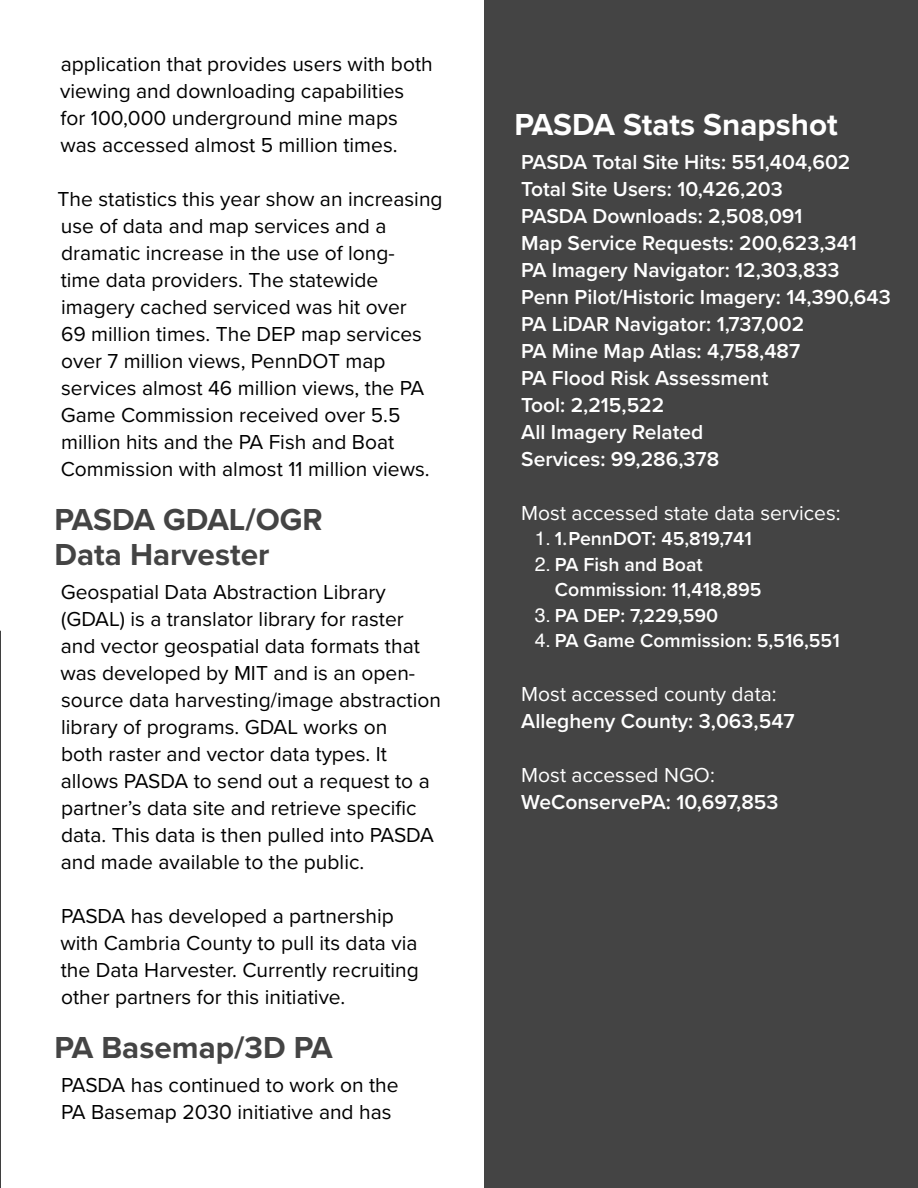
<style>
.page{position:relative;width:918px;height:1188px;background:#fff}
.page>*{position:absolute;margin:0;border:0;box-sizing:border-box;transform-origin:0 0}
.t1{font:700 31.5px/34.5px "Proxima Nova";color:#444}
.t2{font:700 31.5px "Proxima Nova";color:#fff}
.t3{font:21px/27px "Proxima Nova";color:#000}
.t4{font:600 21px/27px "Proxima Nova";color:#fff}
.t5{font:21px "Proxima Nova";color:#fff}
.t6{font:600 19.5px/25.5px "Proxima Nova";color:#fff}
.s1{font-family:"Helvetica";font-weight:400}
</style>
<div class="page">
<div style="left:485px;top:0;width:433px;height:1188px;background:#444"></div>
<svg style="left:0;top:631px;width:1px;height:557px"></svg>
<p class="t3" style="left:60px;top:49px;width:374px">application that provides users with both viewing and downloading capabilities for 100,000 underground mine maps was accessed almost 5 million times.</p>
<p class="t3" style="left:58px;top:184px;width:387px">The statistics this year show an increasing use of data and map services and a dramatic increase in the use of long-<br>time data providers. The statewide imagery cached serviced was hit over<br>69 million times. The DEP map services over 7 million views, PennDOT map services almost 46 million views, the PA Game Commission received over 5.5 million hits and the PA Fish and Boat Commission with almost 11 million views.</p>
<h1 class="t1" style="left:54px;top:502px;width:270px">PASDA GDAL/OGR<br>Data Harvester</h1>
<p class="t3" style="left:60px;top:577px;width:382px">Geospatial Data Abstraction Library (GDAL) is a translator library for raster and vector geospatial data formats that was developed by MIT and is an open&shy;source data harvesting/image abstraction library of programs. GDAL works on<br>both raster and vector data types. It allows PASDA to send out a request to a partner’s data site and retrieve specific data. This data is then pulled into PASDA and made available to the public.</p>
<p class="t3" style="left:60px;top:901px;width:360px">PASDA has developed a partnership with Cambria County to pull its data via the Data Harvester. Currently recruiting other partners for this initiative.</p>
<h1 class="t1" style="left:54px;top:1030px;width:280px">PA Basemap/3D PA</h1>
<p class="t3" style="left:61px;top:1071px;width:339px">PASDA has continued to work on the<br>PA Basemap 2030 initiative and has</p>
<h1 class="t2" style="left:514px;top:101px;width:325px">PASDA Stats Snapshot</h1>
<p class="t4" style="left:521px;top:148px;width:371px">PASDA Total Site Hits: 551,404,602<br>Total Site Users: 10,426,203<br>PASDA Downloads: 2,508,091<br>Map Service Requests: 200,623,341<br>PA Imagery Navigator: 12,303,833<br>Penn Pilot/Historic Imagery: 14,390,643<br>PA LiDAR Navigator: 1,737,002<br>PA Mine Map Atlas: 4,758,487<br>PA Flood Risk Assessment<br>Tool: 2,215,522<br>All Imagery Related<br>Services: 99,286,378</p>
<p class="t5" style="left:521px;top:497px;width:321px">Most accessed state data services:</p>
<p class="t6" style="left:535px;top:525px;width:219px"><span class="s1">1.</span> 1.PennDOT: 45,819,741</p>
<p class="t6" style="left:555px;top:551px;width:208px;text-indent:-20px"><span class="s1">2.</span> PA Fish and Boat<br>Commission: 11,418,895</p>
<p class="t6" style="left:535px;top:602px;width:185px"><span class="s1">3.</span> PA DEP: 7,229,590</p>
<p class="t6" style="left:535px;top:628px;width:306px"><span class="s1">4.</span> PA Game Commission: 5,516,551</p>
<p class="t5" style="left:521px;top:679px;width:257px">Most accessed county data:</p>
<p class="t4" style="left:521px;top:707px;width:275px">Allegheny County: 3,063,547</p>
<p class="t5" style="left:521px;top:760px;width:195px">Most accessed NGO:</p>
<p class="t4" style="left:521px;top:788px;width:259px">WeConservePA: 10,697,853</p>
</div>
